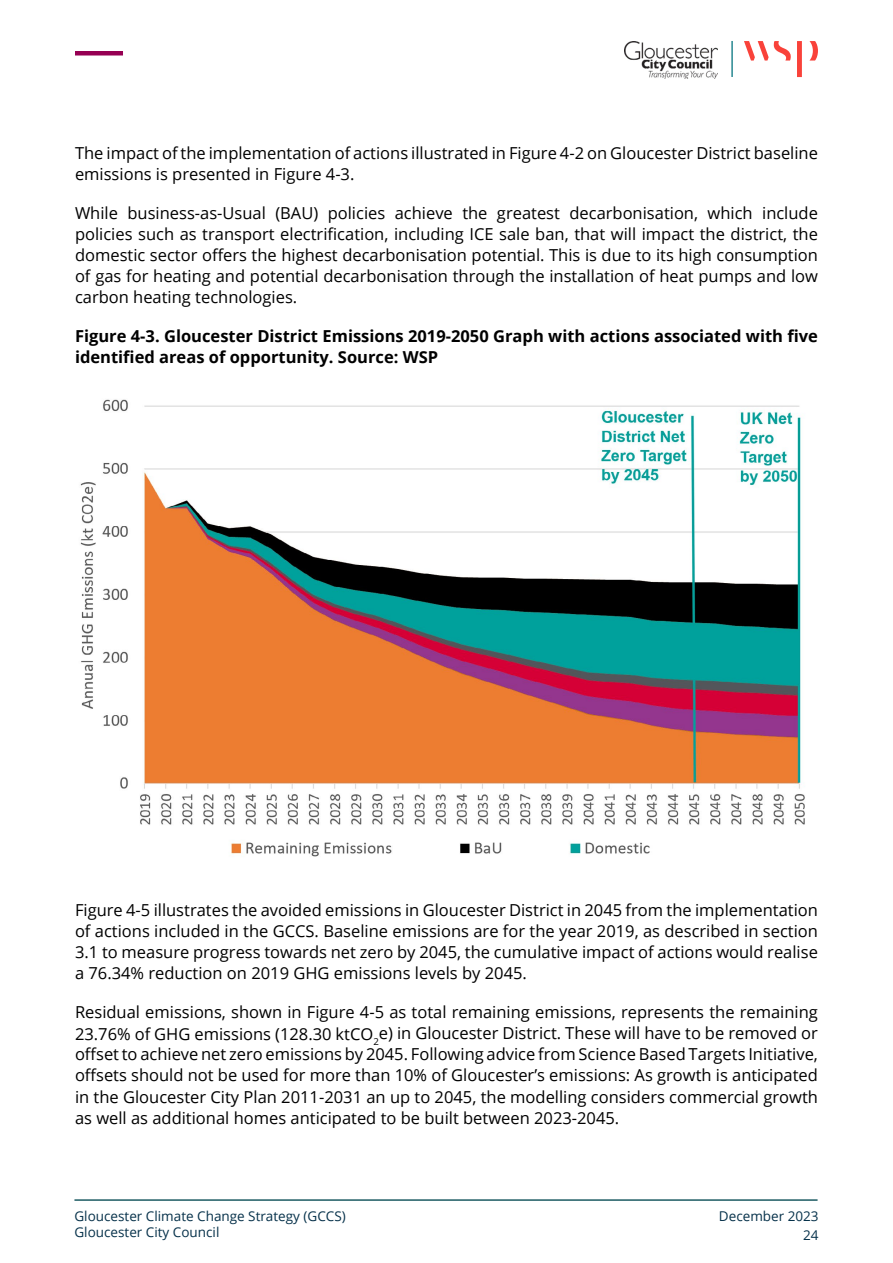
<style>
.page{position:relative;width:893px;height:1263px;background:#fff}
.page>*{position:absolute;margin:0;border:0;box-sizing:border-box;transform-origin:0 0}
.t1{font:16.5px/21px "Open Sans";color:#000;text-align:justify}
.t2{font:700 16.5px/21px "Open Sans";color:#000}
.t3{font:13.5px/16.2px "Open Sans";color:#06314a}
</style>
<div class="page">
<img style="left:624px;top:41px;width:93px;height:37px">
<svg style="left:809px;top:41px;width:9px;height:20px"></svg>
<svg style="left:797px;top:41px;width:5px;height:36px"></svg>
<svg style="left:744px;top:41px;width:47px;height:20px"></svg>
<hr style="left:74px;top:1199px;width:743px;height:2px;background:#1c5b62">
<div style="left:75px;top:51px;width:48px;height:5px;background:#960053"></div>
<hr style="left:731px;top:41px;width:2px;height:36px;background:#288891">
<img style="left:80px;top:399px;width:725px;height:458px">
<p class="t1" style="left:75px;top:142px;width:744px">The impact of the implementation of actions illustrated in Figure 4-2 on Gloucester District baseline emissions is presented in Figure 4-3.</p>
<p class="t1" style="left:75px;top:202px;width:744px">While business-as-Usual (BAU) policies achieve the greatest decarbonisation, which include policies such as transport electrification, including ICE sale ban, that will impact the district, the domestic sector offers the highest decarbonisation potential. This is due to its high consumption of gas for heating and potential decarbonisation through the installation of heat pumps and low carbon heating technologies.</p>
<p class="t2" style="left:75px;top:325px;width:744px">Figure 4-3. Gloucester District Emissions 2019-2050 Graph with actions associated with five identified areas of opportunity. Source: WSP</p>
<p class="t1" style="left:75px;top:899px;width:744px">Figure 4-5 illustrates the avoided emissions in Gloucester District in 2045 from the implementation of actions included in the GCCS. Baseline emissions are for the year 2019, as described in section 3.1 to measure progress towards net zero by 2045, the cumulative impact of actions would realise a 76.34% reduction on 2019 GHG emissions levels by 2045.</p>
<p class="t1" style="left:75px;top:1001px;width:744px">Residual emissions, shown in Figure 4-5 as total remaining emissions, represents the remaining 23.76% of GHG emissions (128.30 ktCO<sub>2</sub>e) in Gloucester District. These will have to be removed or offset to achieve net zero emissions by 2045. Following advice from Science Based Targets Initiative, offsets should not be used for more than 10% of Gloucester’s emissions: As growth is anticipated in the Gloucester City Plan 2011-2031 an up to 2045, the modelling considers commercial growth as well as additional homes anticipated to be built between 2023-2045.</p>
<p class="t3" style="left:74px;top:1207px;width:273px">Gloucester Climate Change Strategy (GCCS)<br>Gloucester City Council</p>
<p class="t3" style="left:719px;top:1206px;width:101px;line-height:19.5px;text-align:right">December 2023<br>24</p>
</div>
